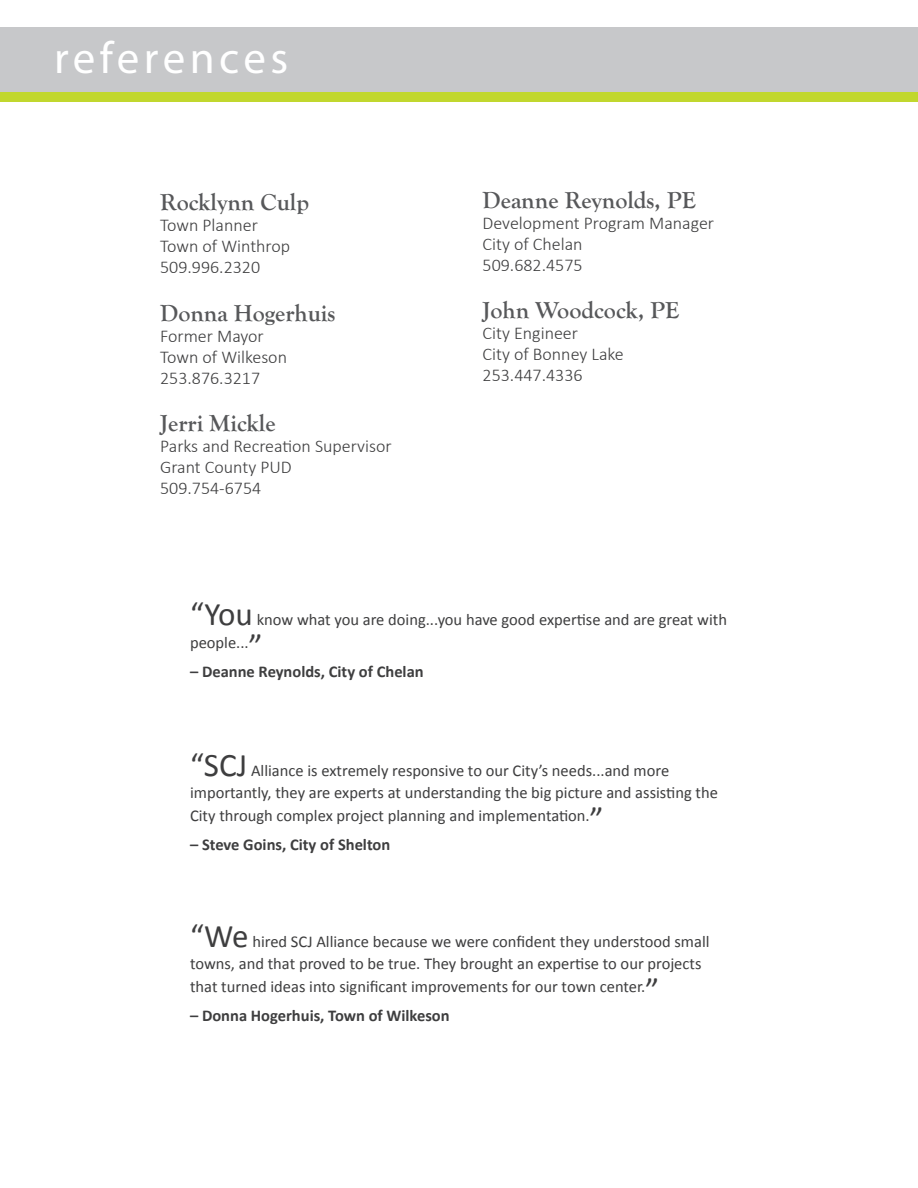
<style>
.page{position:relative;width:918px;height:1188px;background:#fff}
.page>*{position:absolute;margin:0;border:0;box-sizing:border-box;transform-origin:0 0}
.t1{font:45px "Myriad Pro";letter-spacing:.1em;color:#fff}
.Staff_Name{font:700 24px "Goudy Old Style T";color:#57585a}
.References{font:300 18px "Calibri";color:#3e3e3f}
.Body_Text{font:16.5px/22.5px "Calibri";color:#3e3e3f}
.Body_Text-2{font:700 16.5px "Calibri";color:#3e3e3f}
.s1{font-size:33px}
</style>
<div class="page">
<div style="left:0;top:91px;width:918px;height:11px;background:#c1d72e"></div>
<div style="left:0;top:27px;width:918px;height:64px;background:#c7c8ca"></div>
<p class="t1" style="left:54px;top:30px;width:236px">references</p>
<p class="Staff_Name" style="left:160px;top:189px;width:150px">Rocklynn Culp</p>
<p class="References" style="left:160px;top:214px;width:99px">Town Planner</p>
<p class="References" style="left:160px;top:235px;width:132px">Town of Winthrop</p>
<p class="References" style="left:160px;top:256px;width:102px">509.996.2320</p>
<p class="Staff_Name" style="left:160px;top:299px;width:177px">Donna Hogerhuis</p>
<p class="References" style="left:160px;top:325px;width:105px">Former Mayor</p>
<p class="References" style="left:160px;top:346px;width:128px">Town of Wilkeson</p>
<p class="References" style="left:160px;top:367px;width:102px">253.876.3217</p>
<p class="Staff_Name" style="left:160px;top:410px;width:117px">Jerri Mickle</p>
<p class="References" style="left:160px;top:435px;width:233px">Parks and Recreation Supervisor</p>
<p class="References" style="left:160px;top:456px;width:133px">Grant County PUD</p>
<p class="References" style="left:160px;top:477px;width:103px">509.754-6754</p>
<p class="Staff_Name" style="left:483px;top:186px;width:215px">Deanne Reynolds, PE</p>
<p class="References" style="left:483px;top:212px;width:233px">Development Program Manager</p>
<p class="References" style="left:483px;top:233px;width:102px">City of Chelan</p>
<p class="References" style="left:483px;top:254px;width:102px">509.682.4575</p>
<p class="Staff_Name" style="left:483px;top:297px;width:198px">John Woodcock, PE</p>
<p class="References" style="left:483px;top:322px;width:97px">City Engineer</p>
<p class="References" style="left:483px;top:343px;width:143px">City of Bonney Lake</p>
<p class="References" style="left:483px;top:364px;width:102px">253.447.4336</p>
<p class="Body_Text" style="left:190px;top:608px;width:538px"><span class="s1">“You</span> know what you are doing...you have good expertise and are great with people...<span class="s1">”</span></p>
<p class="Body_Text-2" style="left:190px;top:660px;width:235px">– Deanne Reynolds, City of Chelan</p>
<p class="Body_Text" style="left:190px;top:758px;width:529px"><span class="s1">“SCJ</span> Alliance is extremely responsive to our City’s needs...and more importantly, they are experts at understanding the big picture and assisting the<br>City through complex project planning and implementation.<span class="s1">”</span></p>
<p class="Body_Text-2" style="left:190px;top:833px;width:202px">– Steve Goins, City of Shelton</p>
<p class="Body_Text" style="left:190px;top:930px;width:521px"><span class="s1">“We</span> hired SCJ Alliance because we were confident they understood small towns, and that proved to be true. They brought an expertise to our projects that turned ideas into significant improvements for our town center.<span class="s1">”</span></p>
<p class="Body_Text-2" style="left:190px;top:1004px;width:261px">– Donna Hogerhuis, Town of Wilkeson</p>
</div>
